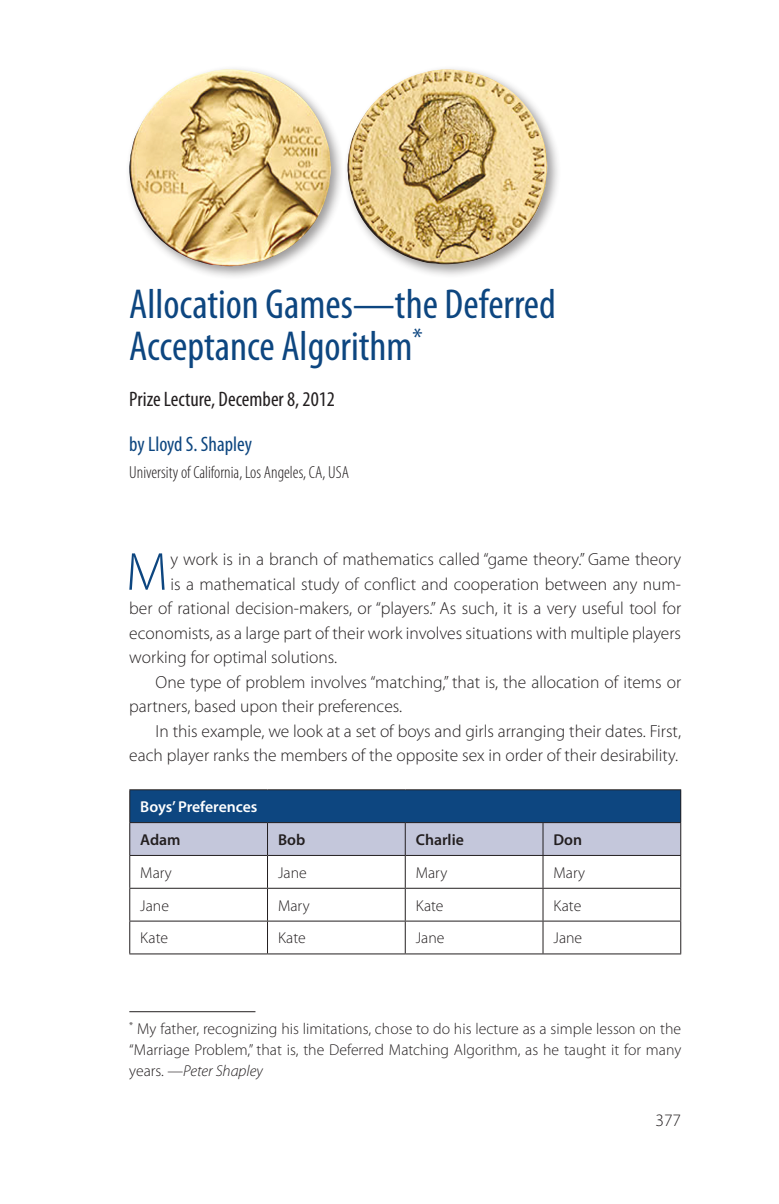
<style>
.page{position:relative;width:779px;height:1204px;background:#fff}
.page>*{position:absolute;margin:0;border:0;box-sizing:border-box;transform-origin:0 0}
.t1{font:300 53.9px "Myriad Pro";color:#0d4680}
.t2{font:condensed 42px/42px "Myriad Pro";color:#0d4680}
.t3{font:condensed 21px "Myriad Pro";color:#231f20}
.t4{font:condensed 21px "Myriad Pro";color:#0d4680}
.t5{font:300 17.5px "Myriad Pro";color:#231f20}
.t6{font:300 condensed 17.5px "Myriad Pro";color:#231f20}
.t7{font:300 15.75px/21px "Myriad Pro";color:#231f20;text-align:justify}
.t8{font:600 15.75px "Myriad Pro";color:#231f20}
.t9{font:600 15.75px "Myriad Pro";letter-spacing:-.01em;color:#fff}
.s1{font-style:italic}
</style>
<div class="page">
<div style="left:130px;top:789px;width:550px;height:33px;background:#0d4680"></div>
<div style="left:130px;top:823px;width:550px;height:32px;background:#c4c7db"></div>
<hr style="left:129px;top:822px;width:138px;height:1px;background:#231f20">
<hr style="left:267px;top:822px;width:138px;height:1px;background:#231f20">
<hr style="left:267px;top:823px;width:1px;height:32px;background:#231f20">
<hr style="left:405px;top:822px;width:137px;height:1px;background:#231f20">
<hr style="left:404px;top:823px;width:1px;height:32px;background:#231f20">
<hr style="left:542px;top:822px;width:138px;height:1px;background:#231f20">
<hr style="left:542px;top:823px;width:1px;height:32px;background:#231f20">
<hr style="left:267px;top:855px;width:1px;height:32px;background:#231f20">
<hr style="left:404px;top:855px;width:1px;height:32px;background:#231f20">
<hr style="left:542px;top:855px;width:1px;height:32px;background:#231f20">
<hr style="left:129px;top:887px;width:138px;height:1px;background:#231f20">
<hr style="left:267px;top:887px;width:138px;height:1px;background:#231f20">
<hr style="left:267px;top:888px;width:1px;height:32px;background:#231f20">
<hr style="left:405px;top:887px;width:137px;height:1px;background:#231f20">
<hr style="left:404px;top:888px;width:1px;height:32px;background:#231f20">
<hr style="left:542px;top:887px;width:138px;height:1px;background:#231f20">
<hr style="left:542px;top:888px;width:1px;height:32px;background:#231f20">
<hr style="left:267px;top:921px;width:1px;height:32px;background:#231f20">
<hr style="left:404px;top:921px;width:1px;height:32px;background:#231f20">
<hr style="left:542px;top:921px;width:1px;height:32px;background:#231f20">
<hr style="left:129px;top:920px;width:138px;height:1px;background:#231f20">
<hr style="left:267px;top:920px;width:138px;height:1px;background:#231f20">
<hr style="left:405px;top:920px;width:137px;height:1px;background:#231f20">
<hr style="left:542px;top:920px;width:138px;height:1px;background:#231f20">
<hr style="left:129px;top:855px;width:1px;height:32px;background:#231f20">
<hr style="left:680px;top:855px;width:1px;height:32px;background:#231f20">
<hr style="left:129px;top:888px;width:1px;height:32px;background:#231f20">
<hr style="left:680px;top:888px;width:1px;height:32px;background:#231f20">
<hr style="left:129px;top:921px;width:1px;height:32px;background:#231f20">
<hr style="left:680px;top:921px;width:1px;height:32px;background:#231f20">
<hr style="left:129px;top:953px;width:138px;height:1px;background:#231f20">
<hr style="left:267px;top:953px;width:138px;height:1px;background:#231f20">
<hr style="left:405px;top:953px;width:137px;height:1px;background:#231f20">
<hr style="left:542px;top:953px;width:138px;height:1px;background:#231f20">
<hr style="left:129px;top:789px;width:138px;height:1px;background:#231f20">
<hr style="left:129px;top:790px;width:1px;height:32px;background:#231f20">
<hr style="left:267px;top:789px;width:138px;height:1px;background:#231f20">
<hr style="left:405px;top:789px;width:137px;height:1px;background:#231f20">
<hr style="left:542px;top:789px;width:138px;height:1px;background:#231f20">
<hr style="left:680px;top:790px;width:1px;height:32px;background:#231f20">
<hr style="left:129px;top:823px;width:1px;height:32px;background:#231f20">
<hr style="left:680px;top:823px;width:1px;height:32px;background:#231f20">
<hr style="left:129px;top:855px;width:138px;height:1px;background:#231f20">
<hr style="left:267px;top:855px;width:138px;height:1px;background:#231f20">
<hr style="left:405px;top:855px;width:137px;height:1px;background:#231f20">
<hr style="left:542px;top:855px;width:138px;height:1px;background:#231f20">
<hr style="left:129px;top:1011px;width:126px;height:1px;background:#231f20">
<div style="left:343px;top:65px;width:218px;height:214px;background:#231f20;opacity:.45"></div>
<img style="left:347px;top:69px;width:200px;height:196px">
<div style="left:125px;top:65px;width:220px;height:215px;background:#231f20;opacity:.45"></div>
<img style="left:129px;top:69px;width:202px;height:197px">
<h2 class="t2" style="left:129px;top:283px;width:428px">Allocation Games—the Deferred<br>Acceptance Algorithm<sup>*</sup></h2>
<p class="t3" style="left:129px;top:386px;width:207px">Prize Lecture, December 8, 2012</p>
<p class="t4" style="left:129px;top:432px;width:124px">by Lloyd S. Shapley</p>
<p class="t6" style="left:129px;top:461px;width:221px">University of California, Los Angeles, CA, USA</p>
<h1 class="t1" style="left:126px;top:539px;width:43px">M</h1>
<p class="t5" style="left:170px;top:549px;width:511px">y work is in a branch of mathematics called “game theory.” Game theory</p>
<p class="t5" style="left:170px;top:573px;width:512px">is a mathematical study of conflict and cooperation between any num-</p>
<p class="t5" style="left:129px;top:598px;width:553px">ber of rational decision-makers, or “players.” As such, it is a very useful tool for</p>
<p class="t5" style="left:129px;top:622px;width:553px">economists, as a large part of their work involves situations with multiple players</p>
<p class="t5" style="left:129px;top:647px;width:209px">working for optimal solutions.</p>
<p class="t5" style="left:155px;top:671px;width:527px">One type of problem involves “matching,” that is, the allocation of items or</p>
<p class="t5" style="left:129px;top:696px;width:274px">partners, based upon their preferences.</p>
<p class="t5" style="left:155px;top:720px;width:526px">In this example, we look at a set of boys and girls arranging their dates. First,</p>
<p class="t5" style="left:129px;top:745px;width:550px">each player ranks the members of the opposite sex in order of their desirability.</p>
<p class="t9" style="left:140px;top:796px;width:119px">Boys’ Preferences</p>
<p class="t8" style="left:140px;top:829px;width:42px">Adam</p>
<p class="t8" style="left:278px;top:829px;width:29px">Bob</p>
<p class="t8" style="left:415px;top:829px;width:50px">Charlie</p>
<p class="t8" style="left:553px;top:829px;width:30px">Don</p>
<p class="t7" style="left:140px;top:861px;width:33px">Mary</p>
<p class="t7" style="left:278px;top:861px;width:30px">Jane</p>
<p class="t7" style="left:415px;top:861px;width:33px">Mary</p>
<p class="t7" style="left:553px;top:861px;width:33px">Mary</p>
<p class="t7" style="left:140px;top:894px;width:30px">Jane</p>
<p class="t7" style="left:278px;top:894px;width:33px">Mary</p>
<p class="t7" style="left:415px;top:894px;width:29px">Kate</p>
<p class="t7" style="left:553px;top:894px;width:29px">Kate</p>
<p class="t7" style="left:140px;top:927px;width:29px">Kate</p>
<p class="t7" style="left:278px;top:927px;width:29px">Kate</p>
<p class="t7" style="left:415px;top:927px;width:30px">Jane</p>
<p class="t7" style="left:553px;top:927px;width:30px">Jane</p>
<p class="t7" style="left:129px;top:1018px;width:553px"><sup>*</sup> My father, recognizing his limitations, chose to do his lecture as a simple lesson on the “Marriage Problem,” that is, the Deferred Matching Algorithm, as he taught it for many years. —<span class="s1">Peter Shapley</span></p>
<p class="t5" style="left:655px;top:1109px;width:27px">377</p>
</div>
